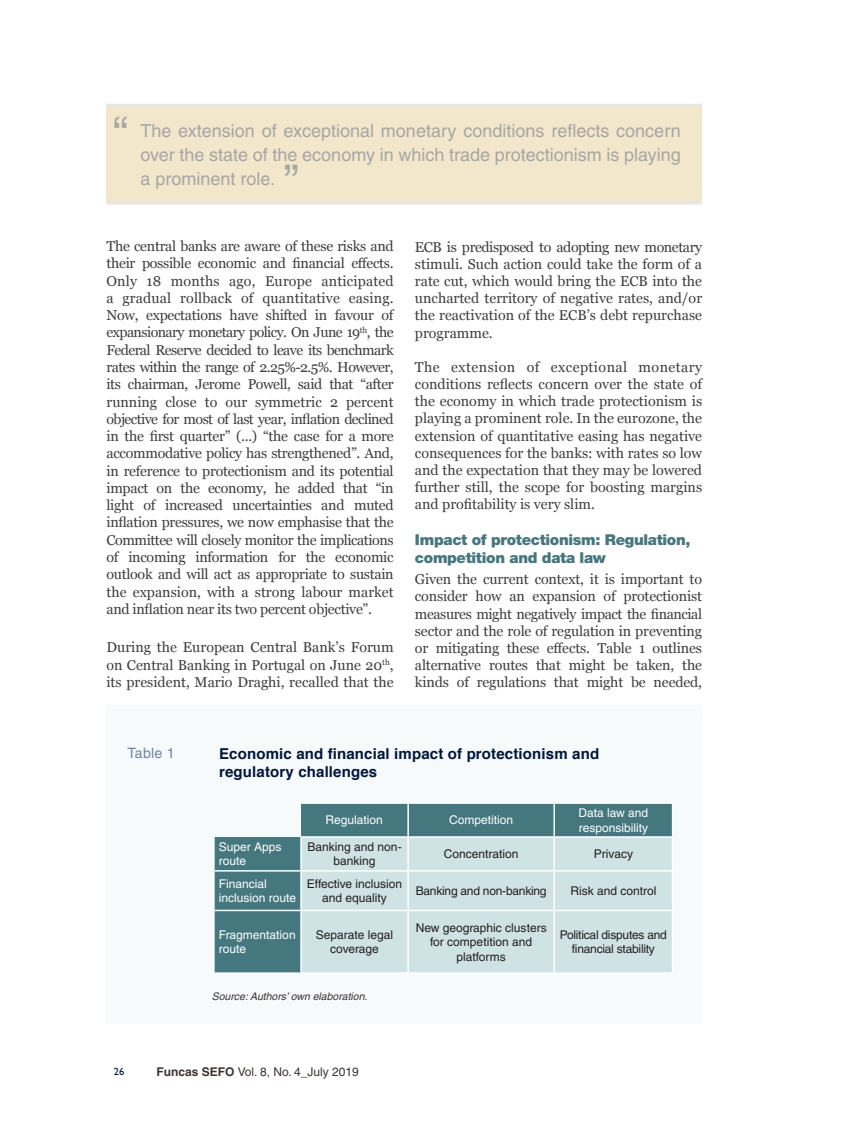
<style>
.page{position:relative;width:851px;height:1127px;background:#fff}
.page>*{position:absolute;margin:0;border:0;box-sizing:border-box;transform-origin:0 0}
._10_-_Texto_Grisete{font:45px "Helvetica";color:#a6a6a6}
._10_-_Texto_Grisete-2{font:18px/24px "Helvetica";color:#a6a6a6;text-align:justify}
._13_-_Titulo__Table{font:700 15px/18px "Helvetica";letter-spacing:.01em;color:#00163d}
._05_-_Epigrafe{font:900 15px/18.1px "Helvetica Neue";letter-spacing:-.02em;color:#45777e}
._04_-_Texto_general{font:14.25px/17.2px "Georgia";color:#3e3e3f;text-align:justify}
._12_-_Palabra__Table{font:14.25px "Helvetica";letter-spacing:.01em;color:#6c86a5}
.t1{font:12px/14.4px "Helvetica";color:#231f20;text-align:center}
.t2{font:12px/14.4px "Helvetica";color:#fff}
.t3{font:12px/14.4px "Helvetica";letter-spacing:-.02em;color:#231f20;text-align:center}
.t4{font:12px "Helvetica";color:#3b3532}
._16_-_Source__Tabla{font:italic 10.5px "Helvetica";color:#3b3532}
.t5{font:500 10.5px "Gill Sans MT Std";color:#00163d}
.s1{font-family:"Helvetica CE";font-weight:700}
</style>
<div class="page">
<div style="left:106px;top:107px;width:596px;height:95px;background:#f3e7cb"></div>
<hr style="left:106px;top:104px;width:596px;height:3px;background:#e6e6e6">
<hr style="left:106px;top:201px;width:596px;height:3px;background:#e6e6e6">
<div style="left:106px;top:704px;width:596px;height:319px;background:#f7fafa"></div>
<svg style="left:215px;top:804px;width:456px;height:168px;background:#59858c"></svg>
<div style="left:302px;top:838px;width:369px;height:134px;background:#cfe2e4"></div>
<hr style="left:301px;top:802px;width:107px;height:2px;background:#fff">
<hr style="left:407px;top:804px;width:2px;height:32px;background:#fff">
<hr style="left:408px;top:802px;width:146px;height:2px;background:#fff">
<hr style="left:554px;top:802px;width:119px;height:2px;background:#fff">
<hr style="left:300px;top:836px;width:108px;height:2px;background:#fff">
<hr style="left:408px;top:836px;width:146px;height:2px;background:#fff">
<hr style="left:554px;top:836px;width:119px;height:2px;background:#fff">
<hr style="left:215px;top:870px;width:86px;height:1px;background:#fff">
<hr style="left:215px;top:910px;width:86px;height:1px;background:#fff">
<hr style="left:215px;top:972px;width:86px;height:2px;background:#fff">
<hr style="left:300px;top:838px;width:2px;height:32px;background:#fff">
<hr style="left:407px;top:838px;width:2px;height:32px;background:#fff">
<hr style="left:301px;top:870px;width:107px;height:1px;background:#fff">
<hr style="left:300px;top:871px;width:2px;height:39px;background:#fff">
<hr style="left:408px;top:870px;width:146px;height:1px;background:#fff">
<hr style="left:554px;top:870px;width:119px;height:1px;background:#fff">
<hr style="left:301px;top:910px;width:107px;height:1px;background:#fff">
<hr style="left:300px;top:911px;width:2px;height:61px;background:#fff">
<hr style="left:408px;top:910px;width:146px;height:1px;background:#fff">
<hr style="left:554px;top:910px;width:119px;height:1px;background:#fff">
<hr style="left:301px;top:972px;width:107px;height:2px;background:#fff">
<hr style="left:408px;top:972px;width:146px;height:2px;background:#fff">
<hr style="left:554px;top:972px;width:119px;height:2px;background:#fff">
<hr style="left:553px;top:838px;width:2px;height:32px;background:#fff">
<hr style="left:671px;top:838px;width:2px;height:32px;background:#fff">
<hr style="left:553px;top:804px;width:2px;height:32px;background:#fff">
<hr style="left:671px;top:804px;width:2px;height:32px;background:#fff">
<hr style="left:407px;top:871px;width:2px;height:39px;background:#fff">
<hr style="left:553px;top:871px;width:2px;height:39px;background:#fff">
<hr style="left:671px;top:871px;width:2px;height:39px;background:#fff">
<hr style="left:407px;top:911px;width:2px;height:61px;background:#fff">
<hr style="left:553px;top:911px;width:2px;height:61px;background:#fff">
<hr style="left:671px;top:911px;width:2px;height:61px;background:#fff">
<p class="_10_-_Texto_Grisete" style="left:113px;top:107px;width:16px">“</p>
<p class="_10_-_Texto_Grisete-2" style="left:140px;top:118px;width:542px">The extension of exceptional monetary conditions reflects concern over the state of the economy in which trade protectionism is playing a prominent role.</p>
<p class="_10_-_Texto_Grisete" style="left:284px;top:155px;width:16px">”</p>
<p class="_04_-_Texto_general" style="left:106px;top:238px;width:289px">The central banks are aware of these risks and their possible economic and financial effects.<br>Only 18 months ago, Europe anticipated a gradual rollback of quantitative easing.<br>Now, expectations have shifted in favour of expansionary monetary policy. On June 19<sup>th</sup>, the Federal Reserve decided to leave its benchmark rates within the range of 2.25%-2.5%. However, its chairman, Jerome Powell, said that “after running close to our symmetric 2 percent objective for most of last year, inflation declined in the first quarter” (...) “the case for a more accommodative policy has strengthened”. And, in reference to protectionism and its potential impact on the economy, he added that “in light of increased uncertainties and muted inflation pressures, we now emphasise that the Committee will closely monitor the implications of incoming information for the economic outlook and will act as appropriate to sustain the expansion, with a strong labour market and inflation near its two percent objective”.</p>
<p class="_04_-_Texto_general" style="left:106px;top:639px;width:289px">During the European Central Bank’s Forum on Central Banking in Portugal on June 20<sup>th</sup>, its president, Mario Draghi, recalled that the</p>
<p class="_04_-_Texto_general" style="left:415px;top:238px;width:289px">ECB is predisposed to adopting new monetary stimuli. Such action could take the form of a rate cut, which would bring the ECB into the uncharted territory of negative rates, and/or the reactivation of the ECB’s debt repurchase programme.</p>
<p class="_04_-_Texto_general" style="left:415px;top:358px;width:289px">The extension of exceptional monetary conditions reflects concern over the state of the economy in which trade protectionism is playing a prominent role. In the eurozone, the extension of quantitative easing has negative consequences for the banks: with rates so low and the expectation that they may be lowered further still, the scope for boosting margins and profitability is very slim.</p>
<p class="_05_-_Epigrafe" style="left:415px;top:530px;width:277px">Impact of protectionism: Regulation, competition and data law</p>
<p class="_04_-_Texto_general" style="left:415px;top:571px;width:288px">Given the current context, it is important to consider how an expansion of protectionist measures might negatively impact the financial sector and the role of regulation in preventing or mitigating these effects. Table 1 outlines alternative routes that might be taken, the kinds of regulations that might be needed,</p>
<p class="_12_-_Palabra__Table" style="left:128px;top:744px;width:48px">Table 1</p>
<p class="_13_-_Titulo__Table" style="left:219px;top:744px;width:381px">Economic and financial impact of protectionism and regulatory challenges</p>
<p class="t2" style="left:325px;top:813px;width:59px">Regulation</p>
<p class="t2" style="left:449px;top:813px;width:66px">Competition</p>
<p class="t2" style="left:578px;top:806px;width:71px">Data law and responsibility</p>
<p class="t2" style="left:219px;top:839px;width:64px">Super Apps route</p>
<p class="t1" style="left:307px;top:839px;width:96px">Banking and non&shy;banking</p>
<p class="t1" style="left:444px;top:847px;width:76px">Concentration</p>
<p class="t1" style="left:593px;top:847px;width:41px">Privacy</p>
<p class="t2" style="left:219px;top:876px;width:79px">Financial inclusion route</p>
<p class="t1" style="left:307px;top:876px;width:97px">Effective inclusion and equality</p>
<p class="t3" style="left:415px;top:883px;width:132px">Banking and non-banking</p>
<p class="t1" style="left:570px;top:883px;width:88px">Risk and control</p>
<p class="t2" style="left:219px;top:927px;width:78px">Fragmentation route</p>
<p class="t1" style="left:316px;top:927px;width:79px">Separate legal coverage</p>
<p class="t1" style="left:415px;top:920px;width:132px">New geographic clusters for competition and platforms</p>
<p class="t3" style="left:559px;top:927px;width:109px">Political disputes and financial stability</p>
<p class="_16_-_Source__Tabla" style="left:212px;top:990px;width:157px">Source: Authors’ own elaboration.</p>
<p class="t5" style="left:114px;top:1065px;width:12px">26</p>
<p class="t4" style="left:156px;top:1064px;width:204px"><span class="s1">Funcas SEFO</span> Vol. 8, No. 4_July 2019</p>
</div>
